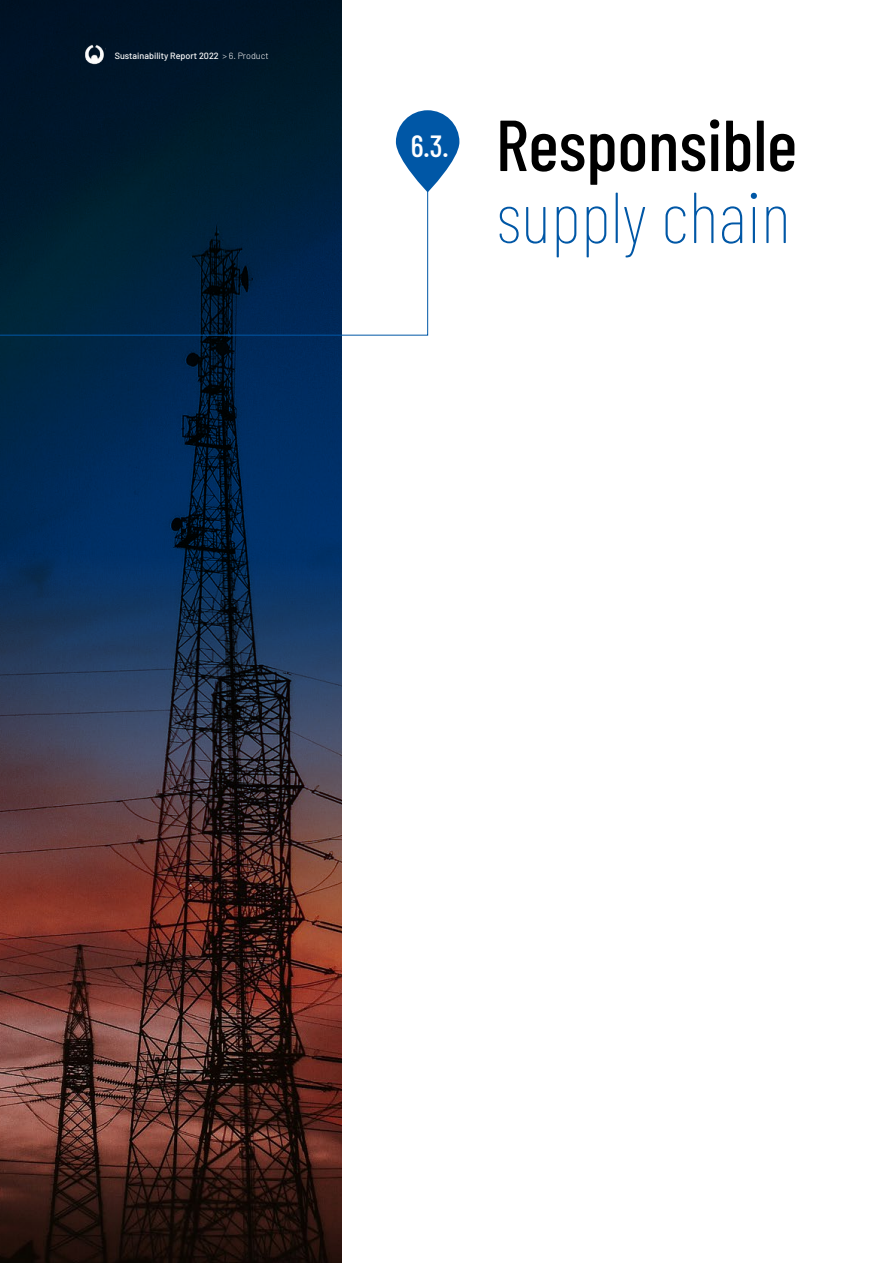
<style>
.page{position:relative;width:893px;height:1263px;background:#fff}
.page>*{position:absolute;margin:0;border:0;box-sizing:border-box;transform-origin:0 0}
.t1{font:500 72px "Barlow Condensed";color:#000}
.t2{font:100 72px "Barlow Condensed";color:#0057a6}
.t3{font:500 30.6px "Barlow Condensed";color:#fff}
.t4{font:500 9px "Barlow";color:#fff}
.s1{font-weight:300}
</style>
<div class="page">
<img style="left:0;top:0;width:341px;height:1263px">
<svg style="left:0;top:179px;width:428px;height:157px"></svg>
<svg style="left:396px;top:110px;width:63px;height:82px;fill:#0057a6"></svg>
<img style="left:85px;top:41px;width:20px;height:28px">
<p class="t4" style="left:115px;top:49px;width:155px">Sustainability Report 2022 <span class="s1">&gt; 6. Product</span></p>
<h2 class="t3" style="left:411px;top:124px;width:39px">6.3.</h2>
<h1 class="t1" style="left:496px;top:94px;width:303px">Responsible</h1>
<h1 class="t2" style="left:496px;top:166px;width:296px">supply chain</h1>
</div>
